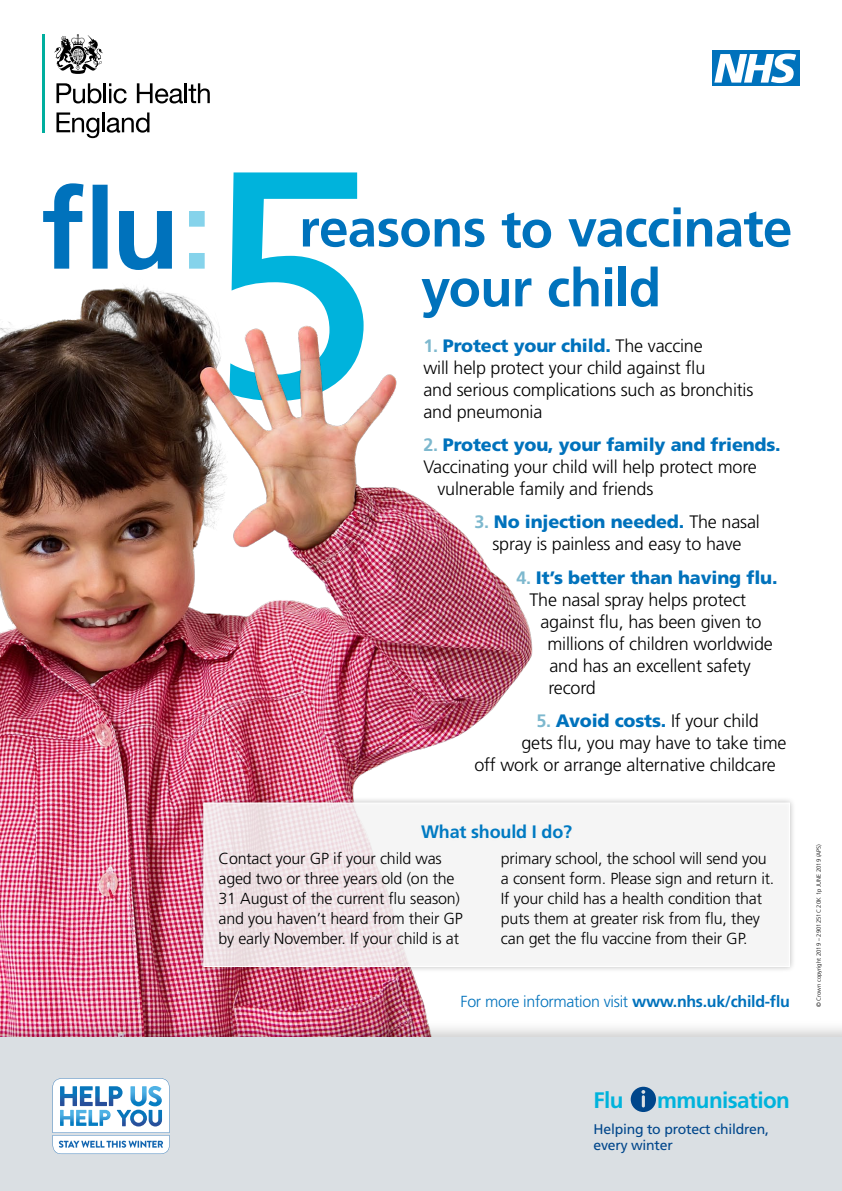
<style>
.page{position:relative;width:842px;height:1191px;background:#fff}
.page>*{position:absolute;margin:0;border:0;box-sizing:border-box;transform-origin:0 0}
.t1{font:321.8px "Frutiger";color:#00b3dc}
.t2{font:700 111.9px "Frutiger";color:#0072bc}
.t3{font:700 53px "Frutiger";letter-spacing:-.02em;color:#0072bc}
.t4{font:700 22.4px "Frutiger";letter-spacing:-.025em;color:#00b3dc}
.t5{font:300 18px/22px "Frutiger";letter-spacing:-.01em;color:#000}
.t6{font:900 18px "Frutiger";letter-spacing:-.01em;color:#0072bc}
.t7{font:700 18px "Frutiger";letter-spacing:-.01em;color:#007ac2}
.t8{font:300 16px/20px "Frutiger";letter-spacing:-.01em;color:#000}
.t9{font:300 16px "Frutiger";letter-spacing:-.02em;color:#0072bc}
.pull{font:14px/16.7px "Frutiger";letter-spacing:-.015em;color:#00468b}
.t10{font:300 6px "Frutiger";color:#000}
.s1{color:#85d3eb}
.s2{font-weight:700;color:#7db8ce}
.s3{font-weight:900;color:#0072bc}
.s4{font-weight:300;color:#000}
.s5{font-weight:700}
</style>
<div class="page">
<img style="left:0;top:286px;width:533px;height:733px">
<div style="left:0;top:1019px;width:842px;height:172px;background:#000;opacity:.2"></div>
<div style="left:0;top:1037px;width:842px;height:154px;background:#dadfe3"></div>
<hr style="left:43px;top:34px;width:2px;height:98px;background:#00ae9e">
<svg style="left:56px;top:83px;width:45px;height:20px"></svg>
<hr style="left:104px;top:83px;width:2px;height:20px;background:#000">
<svg style="left:109px;top:83px;width:18px;height:20px"></svg>
<svg style="left:137px;top:83px;width:73px;height:20px"></svg>
<svg style="left:56px;top:112px;width:43px;height:26px"></svg>
<hr style="left:102px;top:112px;width:3px;height:20px;background:#000">
<svg style="left:107px;top:112px;width:42px;height:21px"></svg>
<svg style="left:54px;top:34px;width:49px;height:40px"></svg>
<div style="left:197px;top:796px;width:599px;height:177px;background:#000;opacity:.3"></div>
<div style="left:204px;top:803px;width:585px;height:163px;background:linear-gradient(to right,#f0e3e7,#f7fbfa)"></div>
<div style="left:203px;top:802px;width:587px;height:165px;border:1px solid #fff"></div>
<div style="left:712px;top:51px;width:87px;height:35px;background:#0072bc"></div>
<svg style="left:714px;top:54px;width:82px;height:29px"></svg>
<svg style="left:631px;top:1086px;width:25px;height:26px"></svg>
<svg style="left:53px;top:1078px;width:116px;height:76px;background:#c1d9eb"></svg>
<p class="t2" style="left:41px;top:164px;width:173px">flu<span class="s1">:</span></p>
<p class="t1" style="left:203px;top:96px;width:180px">5</p>
<p class="t3" style="left:299px;top:197px;width:495px">reasons to vaccinate</p>
<p class="t3" style="left:421px;top:257px;width:242px">your child</p>
<p class="t5" style="left:423px;top:335px;width:331px"><span class="s2">1.</span> <span class="s3">Protect your child.</span> The vaccine<br>will help protect your child against flu<br>and serious complications such as bronchitis and pneumonia</p>
<p class="t6" style="left:423px;top:434px;width:359px"><span class="s2">2.</span> Protect you, your family and friends.</p>
<p class="t5" style="left:423px;top:456px;width:335px">Vaccinating your child will help protect more</p>
<p class="t5" style="left:437px;top:478px;width:217px">vulnerable family and friends</p>
<p class="t5" style="left:474px;top:511px;width:287px;text-align:center"><span class="s2">3.</span> <span class="s3">No injection needed.</span> The nasal spray is painless and easy to have</p>
<p class="t6" style="left:516px;top:566px;width:263px"><span class="s2">4.</span> It’s better than having flu.</p>
<p class="t5" style="left:529px;top:589px;width:218px">The nasal spray helps protect</p>
<p class="t5" style="left:540px;top:611px;width:223px">against flu, has been given to</p>
<p class="t5" style="left:547px;top:633px;width:227px">millions of children worldwide</p>
<p class="t5" style="left:549px;top:655px;width:203px">and has an excellent safety</p>
<p class="t5" style="left:548px;top:677px;width:49px">record</p>
<p class="t6" style="left:536px;top:710px;width:224px"><span class="s2">5.</span> Avoid costs. <span class="s4">If your child</span></p>
<p class="t5" style="left:521px;top:732px;width:267px">gets flu, you may have to take time</p>
<p class="t5" style="left:474px;top:754px;width:303px">off work or arrange alternative childcare</p>
<p class="t7" style="left:421px;top:821px;width:153px">What should I do?</p>
<p class="t8" style="left:218px;top:848px;width:246px">Contact your GP if your child was aged two or three years old (on the 31 August of the current flu season) and you haven’t heard from their GP by early November. If your child is at</p>
<p class="t8" style="left:501px;top:848px;width:275px">primary school, the school will send you a consent form. Please sign and return it.<br>If your child has a health condition that puts them at greater risk from flu, they can get the flu vaccine from their GP.</p>
<p class="t9" style="left:461px;top:992px;width:331px">For more information visit <span class="s5">www.nhs.uk/child-flu</span></p>
<p class="t10" style="left:815px;top:1007px;width:165px;rotate:-90deg">© Crown copyright 2019 – 2901251C 20K 1p JUNE 2019 (APS)</p>
<p class="t4" style="left:593px;top:1087px;width:32px">Flu</p>
<p class="t4" style="left:657px;top:1087px;width:134px">mmunisation</p>
<p class="pull" style="left:593px;top:1120px;width:177px">Helping to protect children, every winter</p>
</div>
